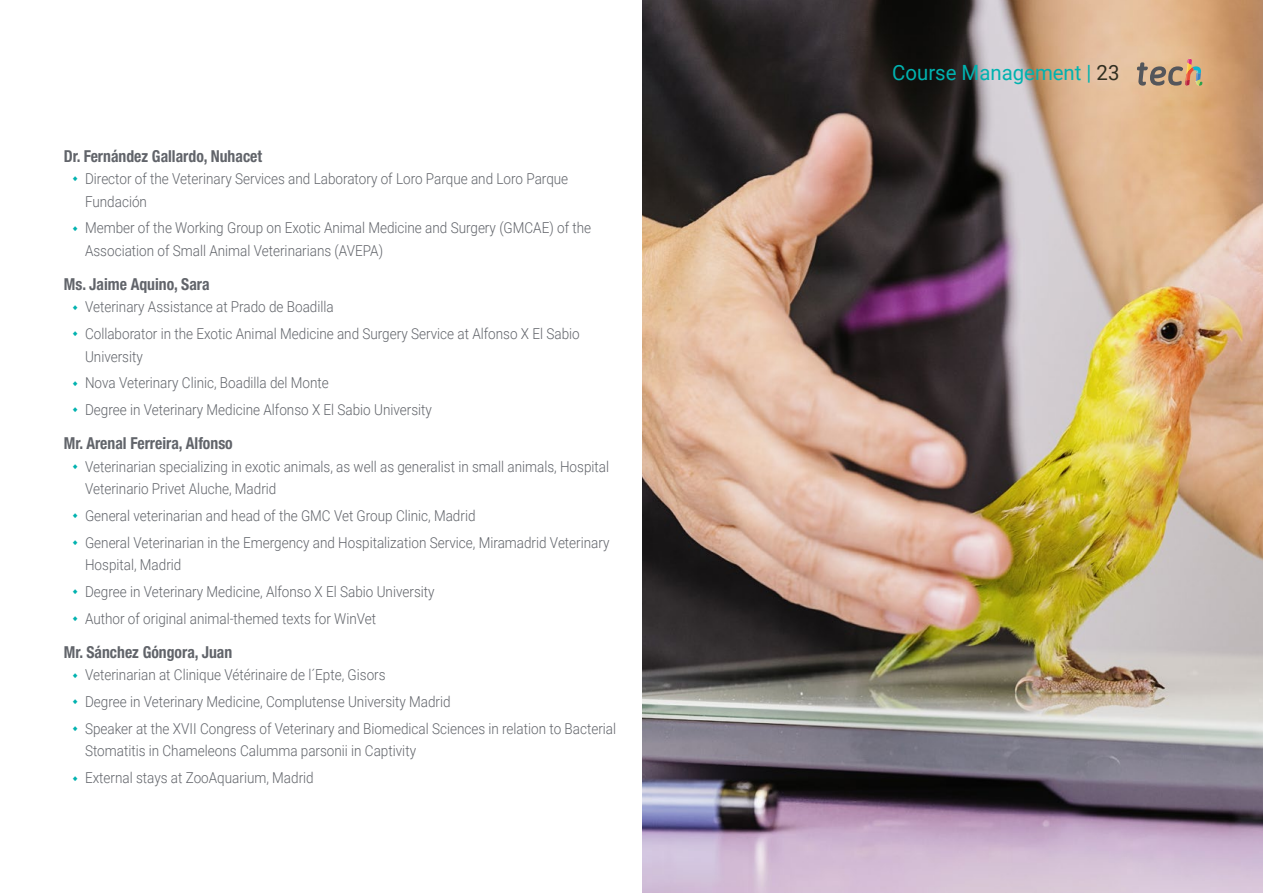
<style>
.page{position:relative;width:1263px;height:893px;background:#fff}
.page>*{position:absolute;margin:0;border:0;box-sizing:border-box;transform-origin:0 0}
.t1{font:21px "Roboto";color:#00b2af}
.t2{font:700 condensed 16.5px "Helvetica Neue LT Std";color:#61646a;scale:.95 1}
.t3{font:300 15px/26.7px "Roboto";color:#61646a;scale:.9 1}
.s1{color:#312e20}
</style>
<div class="page">
<img style="left:642px;top:0;width:621px;height:893px">
<svg style="left:1137px;top:59px;width:65px;height:27px;background:#b79a7e"></svg>
<p class="t2" style="left:64px;top:146px;width:210px">Dr. Fernández Gallardo, Nuhacet</p>
<p class="t3" style="left:85px;top:167px;width:538px;line-height:22.5px">Director of the Veterinary Services and Laboratory of Loro Parque and Loro Parque<br>Fundación</p>
<p class="t3" style="left:85px;top:216px;width:564px;line-height:22.5px">Member of the Working Group on Exotic Animal Medicine and Surgery (GMCAE) of the<br>Association of Small Animal Veterinarians (AVEPA)</p>
<p class="t2" style="left:64px;top:274px;width:155px">Ms. Jaime Aquino, Sara</p>
<p class="t3" style="left:85px;top:293px;width:551px">Veterinary Assistance at Prado de Boadilla<br>Collaborator in the Exotic Animal Medicine and Surgery Service at Alfonso X El Sabio</p>
<p class="t3" style="left:85px;top:342px;width:387px">University<br>Nova Veterinary Clinic, Boadilla del Monte<br>Degree in Veterinary Medicine Alfonso X El Sabio University</p>
<p class="t2" style="left:64px;top:434px;width:179px">Mr. Arenal Ferreira, Alfonso</p>
<p class="t3" style="left:85px;top:455px;width:584px;line-height:22.5px">Veterinarian specializing in exotic animals, as well as generalist in small animals, Hospital<br>Veterinario Privet Aluche, Madrid</p>
<p class="t3" style="left:85px;top:502px;width:584px">General veterinarian and head of the GMC Vet Group Clinic, Madrid<br>General Veterinarian in the Emergency and Hospitalization Service, Miramadrid Veterinary</p>
<p class="t3" style="left:85px;top:551px;width:390px">Hospital, Madrid<br>Degree in Veterinary Medicine, Alfonso X El Sabio University<br>Author of original animal-themed texts for WinVet</p>
<p class="t2" style="left:64px;top:642px;width:179px">Mr. Sánchez Góngora, Juan</p>
<p class="t3" style="left:85px;top:661px;width:592px">Veterinarian at Clinique Vétérinaire de l´Epte, Gisors<br>Degree in Veterinary Medicine, Complutense University Madrid<br>Speaker at the XVII Congress of Veterinary and Biomedical Sciences in relation to Bacterial</p>
<p class="t3" style="left:85px;top:737px;width:369px">Stomatitis in Chameleons Calumma parsonii in Captivity<br>External stays at ZooAquarium, Madrid</p>
<h1 class="t1" style="left:892px;top:57px;width:229px">Course Management | <span class="s1">23</span></h1>
</div>
